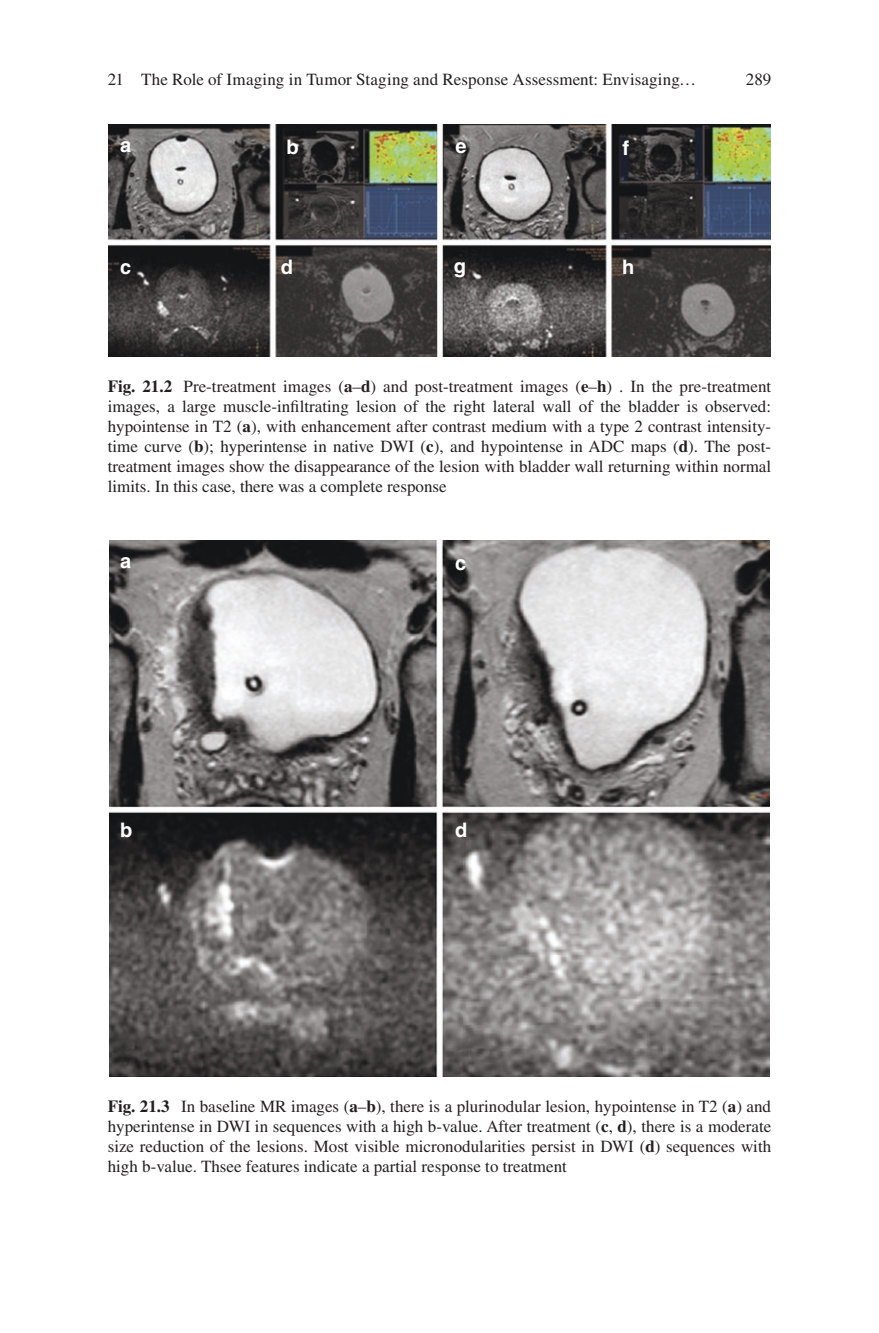
<style>
.page{position:relative;width:879px;height:1333px;background:#fff}
.page>*{position:absolute;margin:0;border:0;box-sizing:border-box;transform-origin:0 0}
.t1{font:20px "Helvetica Bold 2";color:#fff}
.t2{font:20px "Helvetica Bold 3";color:#fff}
.t3{font:17px/20px "Times LT Std";color:#231f20;text-align:justify}
.s1{font-weight:700}
</style>
<div class="page">
<img style="left:109px;top:124px;width:661px;height:232px">
<img style="left:110px;top:540px;width:659px;height:536px">
<p class="t3" style="left:108px;top:69px;width:590px">21 The Role of Imaging in Tumor Staging and Response Assessment: Envisaging…</p>
<p class="t1" style="left:120px;top:133px;width:13px">a</p>
<p class="t1" style="left:286px;top:135px;width:14px">b</p>
<p class="t1" style="left:120px;top:254px;width:13px">c</p>
<p class="t1" style="left:281px;top:254px;width:14px">d</p>
<p class="t1" style="left:455px;top:134px;width:13px">e</p>
<p class="t1" style="left:622px;top:135px;width:8px">f</p>
<p class="t1" style="left:454px;top:254px;width:14px">g</p>
<p class="t1" style="left:622px;top:255px;width:14px">h</p>
<p class="t3" style="left:746px;top:69px;width:27px">289</p>
<p class="t3" style="left:108px;top:376px;width:665px"><span class="s1">Fig. 21.2</span> Pre-treatment images (<span class="s1">a</span>–<span class="s1">d</span>) and post-treatment images (<span class="s1">e</span>–<span class="s1">h</span>) . In the pre-treatment images, a large muscle-infiltrating lesion of the right lateral wall of the bladder is observed: hypointense in T2 (<span class="s1">a</span>), with enhancement after contrast medium with a type 2 contrast intensity&shy;time curve (<span class="s1">b</span>); hyperintense in native DWI (<span class="s1">c</span>), and hypointense in ADC maps (<span class="s1">d</span>). The post&shy;treatment images show the disappearance of the lesion with bladder wall returning within normal limits. In this case, there was a complete response</p>
<p class="t2" style="left:120px;top:548px;width:13px">a</p>
<p class="t2" style="left:120px;top:818px;width:14px">b</p>
<p class="t2" style="left:455px;top:550px;width:13px">c</p>
<p class="t2" style="left:455px;top:818px;width:14px">d</p>
<p class="t3" style="left:108px;top:1096px;width:665px"><span class="s1">Fig. 21.3</span> In baseline MR images (<span class="s1">a</span>–<span class="s1">b</span>), there is a plurinodular lesion, hypointense in T2 (<span class="s1">a</span>) and hyperintense in DWI in sequences with a high b-value. After treatment (<span class="s1">c</span>, <span class="s1">d</span>), there is a moderate size reduction of the lesions. Most visible micronodularities persist in DWI (<span class="s1">d</span>) sequences with high b-value. Thsee features indicate a partial response to treatment</p>
</div>
